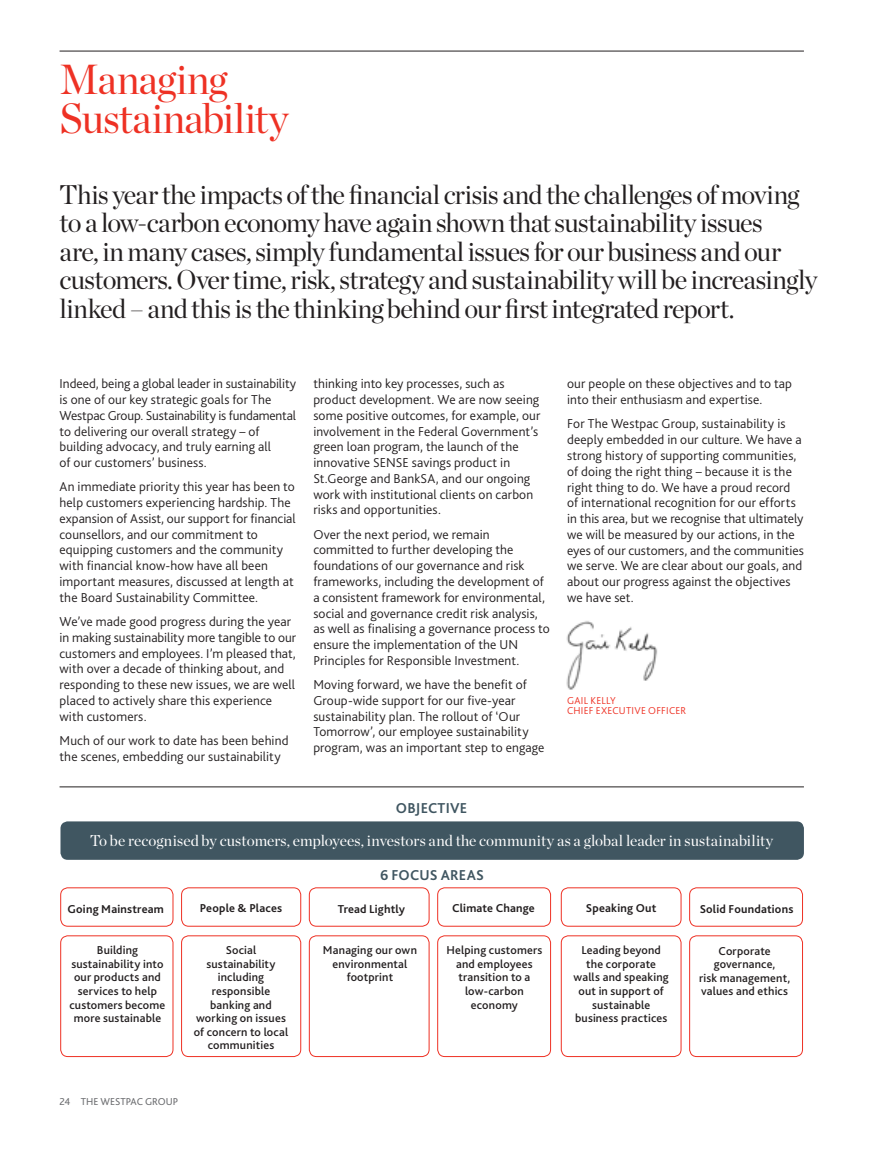
<style>
.page{position:relative;width:872px;height:1149px;background:#fff}
.page>*{position:absolute;margin:0;border:0;box-sizing:border-box;transform-origin:0 0}
.t1{font:42px/39px "Chronicle Display";letter-spacing:-.02em;color:#ee3124}
.t2{font:27px/28.5px "Chronicle Display";letter-spacing:-.025em;color:#231f20}
.t3{font:15.6px "Chronicle Display";letter-spacing:.005em;color:#fff}
.t4{font:700 15px "Bliss 2";letter-spacing:.025em;color:#405661}
.t5{font:300 13.5px/15.8px "Bliss 2";letter-spacing:.005em;color:#231f20}
.t6{font:500 12px/13.5px "Bliss 2";letter-spacing:.015em;color:#231f20;text-align:center}
.t7{font:700 12px "Bliss 2";letter-spacing:.015em;color:#231f20}
.t8{font:300 10.5px/10.5px "Bliss 2";letter-spacing:.025em;color:#ee3124}
.t9{font:10.5px "Bliss 2";color:#6d6e71}
</style>
<div class="page">
<img style="left:566px;top:621px;width:92px;height:69px">
<hr style="left:60px;top:786px;width:744px;height:1px;background:#231f20">
<div style="left:60px;top:887px;width:113px;height:39px;border:1px solid #ee3124;border-radius:7px"></div>
<div style="left:437px;top:887px;width:114px;height:39px;border:1px solid #ee3124;border-radius:7px"></div>
<div style="left:689px;top:887px;width:114px;height:39px;border:1px solid #ee3124;border-radius:7px"></div>
<div style="left:309px;top:887px;width:120px;height:39px;border:1px solid #ee3124;border-radius:7px"></div>
<div style="left:561px;top:887px;width:120px;height:39px;border:1px solid #ee3124;border-radius:7px"></div>
<div style="left:181px;top:887px;width:120px;height:39px;border:1px solid #ee3124;border-radius:7px"></div>
<div style="left:60px;top:935px;width:113px;height:121px;border:1px solid #ee3124;border-radius:7px"></div>
<div style="left:437px;top:935px;width:114px;height:121px;border:1px solid #ee3124;border-radius:7px"></div>
<div style="left:689px;top:935px;width:114px;height:121px;border:1px solid #ee3124;border-radius:7px"></div>
<div style="left:309px;top:935px;width:120px;height:121px;border:1px solid #ee3124;border-radius:7px"></div>
<div style="left:561px;top:935px;width:120px;height:121px;border:1px solid #ee3124;border-radius:7px"></div>
<div style="left:181px;top:935px;width:120px;height:121px;border:1px solid #ee3124;border-radius:7px"></div>
<div style="left:60px;top:821px;width:744px;height:38px;background:#405661;border-radius:7px"></div>
<hr style="left:60px;top:51px;width:744px;height:1px;background:#231f20">
<h1 class="t1" style="left:60px;top:56px;width:231px">Managing<br>Sustainability</h1>
<p class="t2" style="left:60px;top:178px;width:759px">This year the impacts of the financial crisis and the challenges of moving to a low-carbon economy have again shown that sustainability issues<br>are, in many cases, simply fundamental issues for our business and our customers. Over time, risk, strategy and sustainability will be increasingly linked – and this is the thinking behind our first integrated report.</p>
<p class="t5" style="left:60px;top:375px;width:238px">Indeed, being a global leader in sustainability is one of our key strategic goals for The Westpac Group. Sustainability is fundamental to delivering our overall strategy – of building advocacy, and truly earning all<br>of our customers’ business.</p>
<p class="t5" style="left:60px;top:478px;width:238px">An immediate priority this year has been to help customers experiencing hardship. The expansion of Assist, our support for financial counsellors, and our commitment to equipping customers and the community with financial know-how have all been important measures, discussed at length at the Board Sustainability Committee.</p>
<p class="t5" style="left:60px;top:613px;width:238px">We’ve made good progress during the year in making sustainability more tangible to our customers and employees. I’m pleased that, with over a decade of thinking about, and responding to these new issues, we are well placed to actively share this experience with customers.</p>
<p class="t5" style="left:60px;top:732px;width:230px">Much of our work to date has been behind the scenes, embedding our sustainability</p>
<p class="t5" style="left:313px;top:375px;width:229px">thinking into key processes, such as product development. We are now seeing some positive outcomes, for example, our involvement in the Federal Government’s green loan program, the launch of the innovative SENSE savings product in St.George and BankSA, and our ongoing work with institutional clients on carbon risks and opportunities.</p>
<p class="t5" style="left:313px;top:526px;width:238px">Over the next period, we remain committed to further developing the foundations of our governance and risk frameworks, including the development of a consistent framework for environmental, social and governance credit risk analysis, as well as finalising a governance process to ensure the implementation of the UN Principles for Responsible Investment.</p>
<p class="t5" style="left:313px;top:676px;width:232px">Moving forward, we have the benefit of Group-wide support for our five-year sustainability plan. The rollout of ‘Our Tomorrow’, our employee sustainability program, was an important step to engage</p>
<p class="t4" style="left:396px;top:798px;width:73px">Objective</p>
<p class="t5" style="left:567px;top:375px;width:226px">our people on these objectives and to tap into their enthusiasm and expertise.</p>
<p class="t5" style="left:567px;top:415px;width:238px">For The Westpac Group, sustainability is deeply embedded in our culture. We have a strong history of supporting communities, of doing the right thing – because it is the right thing to do. We have a proud record of international recognition for our efforts in this area, but we recognise that ultimately we will be measured by our actions, in the eyes of our customers, and the communities we serve. We are clear about our goals, and about our progress against the objectives we have set.</p>
<p class="t8" style="left:567px;top:694px;width:50px">GAIL KELLY<br>Chief</p>
<p class="t8" style="left:596px;top:705px;width:14px">Executive</p>
<p class="t8" style="left:648px;top:705px;width:10px">Officer</p>
<p class="t3" style="left:90px;top:828px;width:684px">To be recognised by customers, employees, investors and the community as a global leader in sustainability</p>
<p class="t4" style="left:380px;top:865px;width:105px">6 Focus Areas</p>
<p class="t7" style="left:68px;top:900px;width:98px">Going Mainstream</p>
<p class="t7" style="left:200px;top:900px;width:84px">People &amp; Places</p>
<p class="t7" style="left:338px;top:900px;width:69px">Tread Lightly</p>
<p class="t7" style="left:452px;top:900px;width:84px">Climate Change</p>
<p class="t7" style="left:586px;top:900px;width:72px">Speaking Out</p>
<p class="t7" style="left:699px;top:901px;width:95px">Solid Foundations</p>
<p class="t6" style="left:69px;top:943px;width:97px">Building sustainability into our products and services to help customers become more sustainable</p>
<p class="t6" style="left:194px;top:943px;width:96px">Social sustainability including responsible banking and working on issues of concern to local communities</p>
<p class="t6" style="left:323px;top:943px;width:96px">Managing our own environmental footprint</p>
<p class="t6" style="left:573px;top:943px;width:97px">Leading beyond the corporate walls and speaking out in support of sustainable business practices</p>
<p class="t6" style="left:446px;top:943px;width:97px">Helping customers and employees transition to a low-carbon economy</p>
<p class="t6" style="left:699px;top:943px;width:93px">Corporate governance,<br>risk management, values and ethics</p>
<p class="t9" style="left:60px;top:1094px;width:120px">24 THE WESTPAC GROUP</p>
</div>
